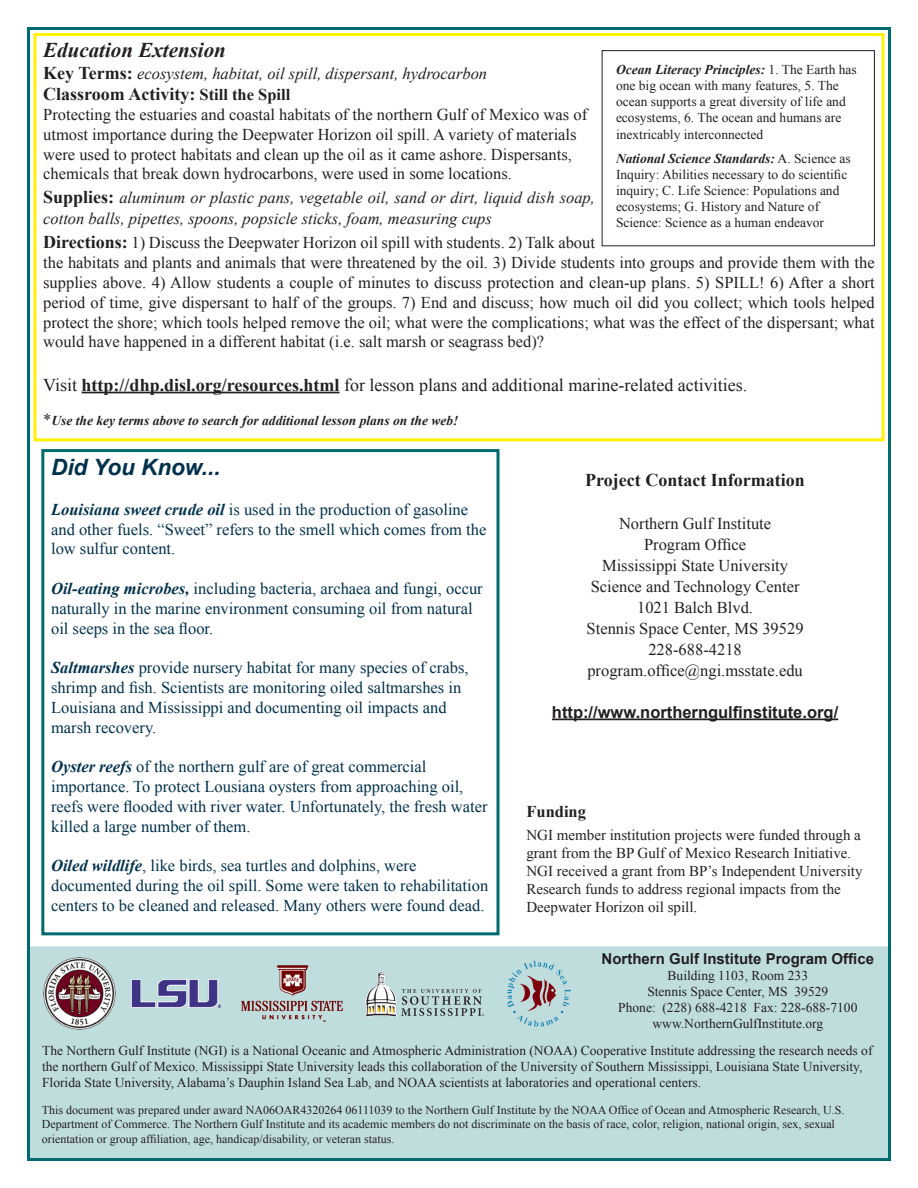
<style>
.page{position:relative;width:918px;height:1188px;background:#fff}
.page>*{position:absolute;margin:0;border:0;box-sizing:border-box;transform-origin:0 0}
.t1{font:italic 700 22.5px "Arial";color:#00314c}
.t2{font:italic 700 21px "Times New Roman";color:#231f20}
.t3{font:18px "Times New Roman";color:#231f20}
.t4{font:700 18px "Times New Roman";color:#231f20}
.t5{font:16.5px/19.8px "Times New Roman";color:#231f20}
.t6{font:16.5px/19.8px "Times New Roman";color:#00314c}
.t7{font:italic 16.5px/21px "Times New Roman";color:#231f20}
.t8{font:700 16.5px "Arial";color:#231f20}
.t9{font:700 16.5px "Times New Roman";color:#231f20}
.t10{font:15px/18px "Times New Roman";color:#231f20}
.t11{font:700 15px "Arial";color:#231f20}
.t12{font:13.5px/16.2px "Times New Roman";color:#231f20}
.t13{font:italic 700 13.5px "Times New Roman";color:#231f20}
.t14{font:12px/14.4px "Times New Roman";color:#231f20}
.s1{font-weight:700;font-style:normal;font-size:18px}
.s2{font-size:16.5px}
.s3{font-weight:700;font-size:18px}
.s4{font-weight:700}
.s5{font-weight:400;font-style:normal;font-size:16.5px}
.s6{font-weight:700;font-style:italic}
</style>
<div class="page">
<div style="left:29px;top:946px;width:860px;height:214px;background:#c0ddde;border:2px solid #c0ddde"></div>
<hr style="left:82px;top:392px;width:258px;height:1px;background:#231f20">
<div style="left:33px;top:33px;width:852px;height:408px;border:3px solid #fff101"></div>
<hr style="left:30px;top:27px;width:861px;height:3px;background:#006a71">
<hr style="left:27px;top:1158px;width:864px;height:3px;background:#006a71">
<hr style="left:27px;top:27px;width:3px;height:1131px;background:#006a71">
<hr style="left:888px;top:28px;width:3px;height:1132px;background:#006a71">
<hr style="left:552px;top:719px;width:286px;height:1px;background:#231f20">
<div style="left:602px;top:50px;width:273px;height:196px;border:1px solid #231f20"></div>
<img style="left:507px;top:960px;width:64px;height:67px">
<img style="left:44px;top:958px;width:71px;height:71px">
<img style="left:132px;top:980px;width:89px;height:27px">
<img style="left:241px;top:965px;width:102px;height:57px">
<img style="left:365px;top:971px;width:119px;height:46px">
<div style="left:41px;top:449px;width:459px;height:486px;border:3px solid #006a71"></div>
<p class="t2" style="left:43px;top:35px;width:184px">Education Extension</p>
<p class="t7" style="left:43px;top:62px;width:445px"><span class="s1">Key Terms:</span> ecosystem, habitat, oil spill, dispersant, hydrocarbon</p>
<p class="t4" style="left:43px;top:82px;width:249px">Classroom Activity: <span class="s2">Still the Spill</span></p>
<p class="t5" style="left:43px;top:104px;width:545px">Protecting the estuaries and coastal habitats of the northern Gulf of Mexico was of utmost importance during the Deepwater Horizon oil spill. A variety of materials were used to protect habitats and clean up the oil as it came ashore. Dispersants, chemicals that break down hydrocarbons, were used in some locations.</p>
<p class="t7" style="left:43px;top:187px;width:553px"><span class="s1">Supplies:</span> aluminum or plastic pans, vegetable oil, sand or dirt, liquid dish soap, cotton balls, pipettes, spoons, popsicle sticks, foam, measuring cups</p>
<p class="t5" style="left:43px;top:233px;width:833px"><span class="s3">Directions:</span> 1) Discuss the Deepwater Horizon oil spill with students. 2) Talk about<br>the habitats and plants and animals that were threatened by the oil. 3) Divide students into groups and provide them with the supplies above. 4) Allow students a couple of minutes to discuss protection and clean-up plans. 5) SPILL! 6) After a short period of time, give dispersant to half of the groups. 7) End and discuss; how much oil did you collect; which tools helped protect the shore; which tools helped remove the oil; what were the complications; what was the effect of the dispersant; what would have happened in a different habitat (i.e. salt marsh or seagrass bed)?</p>
<p class="t3" style="left:43px;top:372px;width:706px">Visit <span class="s4">http://dhp.disl.org/resources.html</span> for lesson plans and additional marine-related activities.</p>
<p class="t13" style="left:43px;top:411px;width:417px"><span class="s5">*</span>Use the key terms above to search for additional lesson plans on the web!</p>
<p class="t12" style="left:616px;top:61px;width:242px"><span class="s6">Ocean Literacy Principles:</span> 1. The Earth has one big ocean with many features, 5. The ocean supports a great diversity of life and ecosystems, 6. The ocean and humans are inextricably interconnected</p>
<p class="t12" style="left:616px;top:150px;width:236px"><span class="s6">National Science Standards:</span> A. Science as Inquiry: Abilities necessary to do scientific inquiry; C. Life Science: Populations and ecosystems; G. History and Nature of Science: Science as a human endeavor</p>
<p class="t1" style="left:51px;top:452px;width:171px">Did You Know...</p>
<p class="t6" style="left:51px;top:499px;width:437px"><span class="s6">Louisiana sweet crude oil</span> is used in the production of gasoline and other fuels. “Sweet” refers to the smell which comes from the low sulfur content.</p>
<p class="t6" style="left:51px;top:578px;width:433px"><span class="s6">Oil-eating microbes,</span> including bacteria, archaea and fungi, occur naturally in the marine environment consuming oil from natural oil seeps in the sea floor.</p>
<p class="t6" style="left:51px;top:658px;width:419px"><span class="s6">Saltmarshes</span> provide nursery habitat for many species of crabs, shrimp and fish. Scientists are monitoring oiled saltmarshes in Louisiana and Mississippi and documenting oil impacts and marsh recovery.</p>
<p class="t6" style="left:51px;top:757px;width:438px"><span class="s6">Oyster reefs</span> of the northern gulf are of great commercial importance. To protect Lousiana oysters from approaching oil, reefs were flooded with river water. Unfortunately, the fresh water killed a large number of them.</p>
<p class="t6" style="left:51px;top:856px;width:439px"><span class="s6">Oiled wildlife</span>, like birds, sea turtles and dolphins, were documented during the oil spill. Some were taken to rehabilitation centers to be cleaned and released. Many others were found dead.</p>
<p class="t4" style="left:585px;top:468px;width:221px">Project Contact Information</p>
<p class="t5" style="left:619px;top:513px;width:154px">Northern Gulf Institute</p>
<p class="t5" style="left:644px;top:534px;width:104px">Program Office</p>
<p class="t5" style="left:602px;top:555px;width:188px">Mississippi State University</p>
<p class="t5" style="left:591px;top:576px;width:210px">Science and Technology Center</p>
<p class="t5" style="left:637px;top:597px;width:117px">1021 Balch Blvd.</p>
<p class="t5" style="left:587px;top:618px;width:219px">Stennis Space Center, MS 39529</p>
<p class="t5" style="left:648px;top:639px;width:95px">228-688-4218</p>
<p class="t5" style="left:587px;top:660px;width:217px">program.office@ngi.msstate.edu</p>
<p class="t8" style="left:552px;top:701px;width:288px">http://www.northerngulfinstitute.org/</p>
<p class="t9" style="left:526px;top:800px;width:61px">Funding</p>
<p class="t10" style="left:526px;top:826px;width:338px">NGI member institution projects were funded through a grant from the BP Gulf of Mexico Research Initiative.<br>NGI received a grant from BP’s Independent University Research funds to address regional impacts from the Deepwater Horizon oil spill.</p>
<p class="t11" style="left:602px;top:948px;width:274px">Northern Gulf Institute Program Office</p>
<p class="t12" style="left:618px;top:967px;width:241px;text-align:center">Building 1103, Room 233<br>Stennis Space Center, MS 39529<br>Phone: (228) 688-4218 Fax: 228-688-7100</p>
<p class="t12" style="left:653px;top:1016px;width:172px">www.NorthernGulfInstitute.org</p>
<p class="t12" style="left:42px;top:1042px;width:832px">The Northern Gulf Institute (NGI) is a National Oceanic and Atmospheric Administration (NOAA) Cooperative Institute addressing the research needs of the northern Gulf of Mexico. Mississippi State University leads this collaboration of the University of Southern Mississippi, Louisiana State University,<br>Florida State University, Alabama’s Dauphin Island Sea Lab, and NOAA scientists at laboratories and operational centers.</p>
<p class="t14" style="left:42px;top:1102px;width:804px">This document was prepared under award NA06OAR4320264 06111039 to the Northern Gulf Institute by the NOAA Office of Ocean and Atmospheric Research, U.S.<br>Department of Commerce. The Northern Gulf Institute and its academic members do not discriminate on the basis of race, color, religion, national origin, sex, sexual orientation or group affiliation, age, handicap/disability, or veteran status.</p>
</div>
